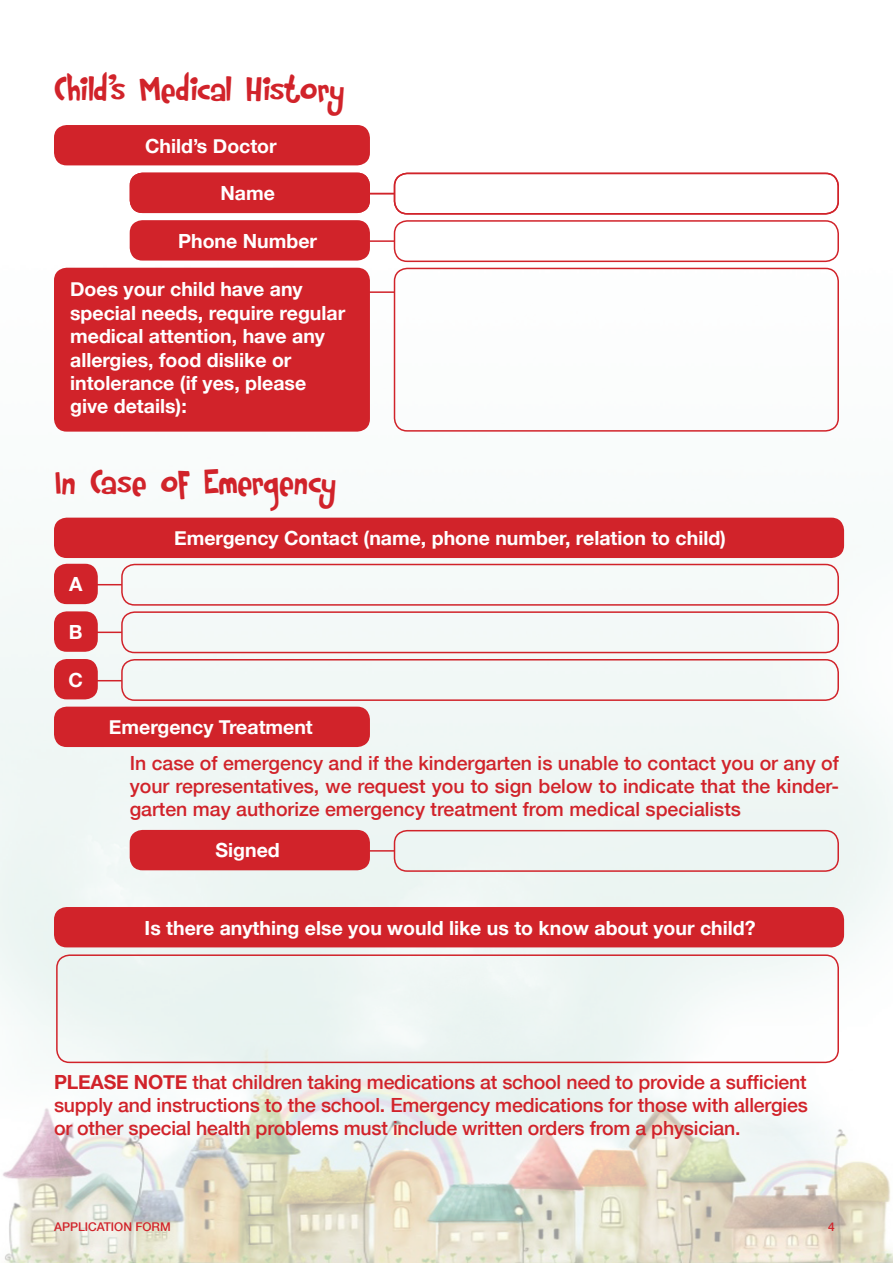
<style>
.page{position:relative;width:893px;height:1263px;background:#fff}
.page>*{position:absolute;margin:0;border:0;box-sizing:border-box;transform-origin:0 0}
.t1{font:37.5px "Rumpelstiltskin";letter-spacing:-.025em;color:#d1232a}
.t2{font:500 19.5px/23.4px "Helvetica Neue";letter-spacing:-.01em;color:#d1232a;text-align:justify}
.t3{font:700 19.5px/23.4px "Helvetica Neue";color:#fff}
.t4{font:500 12px "Helvetica Neue";color:#d1232a}
.s1{font-weight:700}
</style>
<div class="page">
<img style="left:0;top:125px;width:893px;height:1138px">
<div style="left:54px;top:125px;width:316px;height:40px;background:#d1232a;border-radius:13px"></div>
<div style="left:130px;top:220px;width:240px;height:41px;background:#d1232a;border-radius:13px"></div>
<div style="left:394px;top:220px;width:445px;height:42px;border:2px solid #d1232a;border-radius:13px"></div>
<hr style="left:367px;top:240px;width:27px;height:2px;background:#d1232a">
<div style="left:54px;top:268px;width:316px;height:164px;background:#d1232a;border-radius:13px"></div>
<div style="left:394px;top:268px;width:445px;height:164px;border:2px solid #d1232a;border-radius:13px"></div>
<hr style="left:367px;top:291px;width:27px;height:2px;background:#d1232a">
<div style="left:54px;top:518px;width:790px;height:40px;background:#d1232a;border-radius:13px"></div>
<div style="left:121px;top:564px;width:718px;height:42px;border:2px solid #d1232a;border-radius:13px"></div>
<div style="left:54px;top:564px;width:44px;height:40px;background:#d1232a;border-radius:13px"></div>
<svg style="left:98px;top:584px;width:24px;height:1px"></svg>
<div style="left:121px;top:611px;width:718px;height:42px;border:2px solid #d1232a;border-radius:13px"></div>
<div style="left:54px;top:611px;width:44px;height:41px;background:#d1232a;border-radius:13px"></div>
<svg style="left:98px;top:632px;width:24px;height:1px"></svg>
<div style="left:121px;top:659px;width:718px;height:42px;border:2px solid #d1232a;border-radius:13px"></div>
<div style="left:54px;top:659px;width:44px;height:40px;background:#d1232a;border-radius:13px"></div>
<svg style="left:98px;top:680px;width:24px;height:1px"></svg>
<div style="left:54px;top:707px;width:316px;height:40px;background:#d1232a;border-radius:13px"></div>
<div style="left:130px;top:830px;width:240px;height:40px;background:#d1232a;border-radius:13px"></div>
<div style="left:394px;top:830px;width:445px;height:42px;border:2px solid #d1232a;border-radius:13px"></div>
<hr style="left:367px;top:850px;width:27px;height:2px;background:#d1232a">
<div style="left:130px;top:173px;width:240px;height:40px;background:#d1232a;border-radius:13px"></div>
<div style="left:394px;top:173px;width:445px;height:42px;border:2px solid #d1232a;border-radius:13px"></div>
<svg style="left:370px;top:193px;width:24px;height:1px"></svg>
<div style="left:56px;top:954px;width:783px;height:109px;border:2px solid #d1232a;border-radius:13px"></div>
<div style="left:54px;top:907px;width:790px;height:40px;background:#d1232a;border-radius:13px"></div>
<p class="t1" style="left:54px;top:65px;width:292px">Child’s Medical History</p>
<p class="t3" style="left:145px;top:133px;width:133px">Child’s Doctor</p>
<p class="t3" style="left:220px;top:180px;width:56px">Name</p>
<p class="t3" style="left:178px;top:228px;width:141px">Phone Number</p>
<p class="t3" style="left:70px;top:277px;width:277px">Does your child have any special needs, require regular medical attention, have any allergies, food dislike or</p>
<p class="t3" style="left:70px;top:370px;width:238px">intolerance (if yes, please</p>
<p class="t3" style="left:70px;top:394px;width:118px">give details):</p>
<p class="t1" style="left:54px;top:458px;width:284px">In Case of Emergency</p>
<p class="t3" style="left:174px;top:525px;width:553px">Emergency Contact (name, phone number, relation to child)</p>
<p class="t3" style="left:69px;top:571px;width:15px">A</p>
<p class="t3" style="left:69px;top:619px;width:15px">B</p>
<p class="t3" style="left:68px;top:667px;width:16px">C</p>
<p class="t3" style="left:109px;top:714px;width:205px">Emergency Treatment</p>
<p class="t2" style="left:130px;top:750px;width:711px">In case of emergency and if the kindergarten is unable to contact you or any of your representatives, we request you to sign below to indicate that the kinder&shy;garten may authorize emergency treatment from medical specialists</p>
<p class="t3" style="left:216px;top:838px;width:66px">Signed</p>
<p class="t3" style="left:145px;top:915px;width:612px">Is there anything else you would like us to know about your child?</p>
<p class="t2" style="left:54px;top:1069px;width:755px"><span class="s1">PLEASE NOTE</span> that children taking medications at school need to provide a sufficient supply and instructions to the school. Emergency medications for those with allergies</p>
<p class="t2" style="left:54px;top:1116px;width:688px">or other special health problems must include written orders from a physician.</p>
<p class="t4" style="left:54px;top:1217px;width:118px">APPLICATION FORM</p>
<p class="t4" style="left:828px;top:1217px;width:8px">4</p>
</div>
